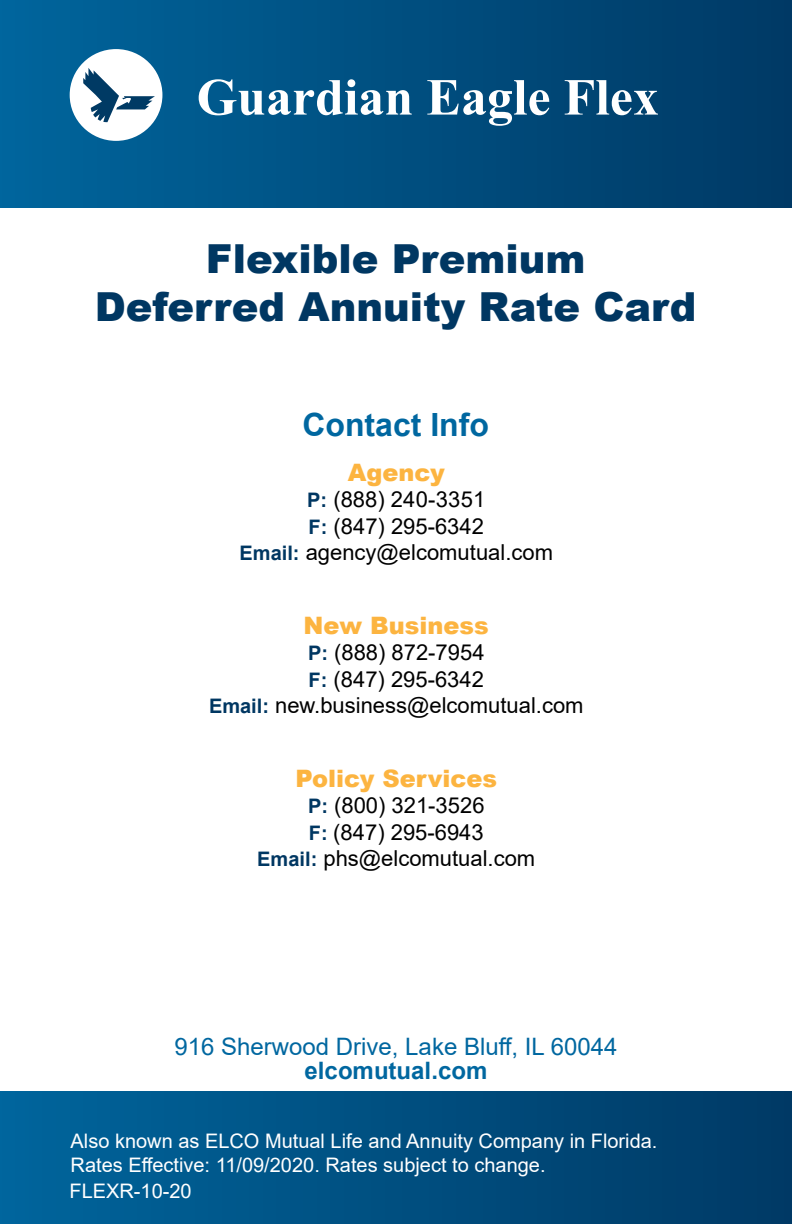
<style>
.page{position:relative;width:792px;height:1224px;background:#fff}
.page>*{position:absolute;margin:0;border:0;box-sizing:border-box;transform-origin:0 0}
.t1{font:700 52px "Times New Roman";color:#fff}
.t2{font:900 40px/48px "Arial";color:#003762;text-align:center}
.t3{font:700 32px "Arial";color:#0067a0}
.t4{font:24px "Arial";color:#0067a0}
.t5{font:900 24px "Arial";color:#fcb440}
.t6{font:700 24px "Arial";color:#0067a0}
.t7{font:22px/26.4px "Arial";color:#000;text-align:center}
.t8{font:20px/24.8px "Arial";color:#fff}
.s1{font-weight:700;font-size:20px;color:#003762}
</style>
<div class="page">
<div style="left:0;top:0;width:792px;height:207px;background:linear-gradient(to right,#00659c,#003965)"></div>
<div style="left:0;top:1092px;width:792px;height:132px;background:linear-gradient(to right,#00659c,#003965)"></div>
<svg style="left:70px;top:49px;width:92px;height:92px"></svg>
<h1 class="t1" style="left:197px;top:60px;width:464px">Guardian Eagle Flex</h1>
<h2 class="t2" style="left:95px;top:233px;width:603px">Flexible Premium<br>Deferred Annuity Rate Card</h2>
<h3 class="t3" style="left:302px;top:402px;width:188px">Contact Info</h3>
<p class="t5" style="left:348px;top:455px;width:98px">Agency</p>
<p class="t7" style="left:240px;top:486px;width:315px"><span class="s1">P:</span> (888) 240-3351<br><span class="s1">F:</span> (847) 295-6342<br><span class="s1">Email:</span> agency@elcomutual.com</p>
<p class="t5" style="left:304px;top:608px;width:187px">New Business</p>
<p class="t7" style="left:209px;top:639px;width:376px"><span class="s1">P:</span> (888) 872-7954<br><span class="s1">F:</span> (847) 295-6342<br><span class="s1">Email:</span> new.business@elcomutual.com</p>
<p class="t5" style="left:295px;top:761px;width:203px">Policy Services</p>
<p class="t7" style="left:257px;top:792px;width:279px"><span class="s1">P:</span> (800) 321-3526<br><span class="s1">F:</span> (847) 295-6943<br><span class="s1">Email:</span> phs@elcomutual.com</p>
<p class="t4" style="left:175px;top:1030px;width:444px">916 Sherwood Drive, Lake Bluff, IL 60044</p>
<p class="t6" style="left:305px;top:1054px;width:184px">elcomutual.com</p>
<p class="t8" style="left:70px;top:1128px;width:589px">Also known as ELCO Mutual Life and Annuity Company in Florida.<br>Rates Effective: 11/09/2020. Rates subject to change.<br>FLEXR-10-20</p>
</div>
